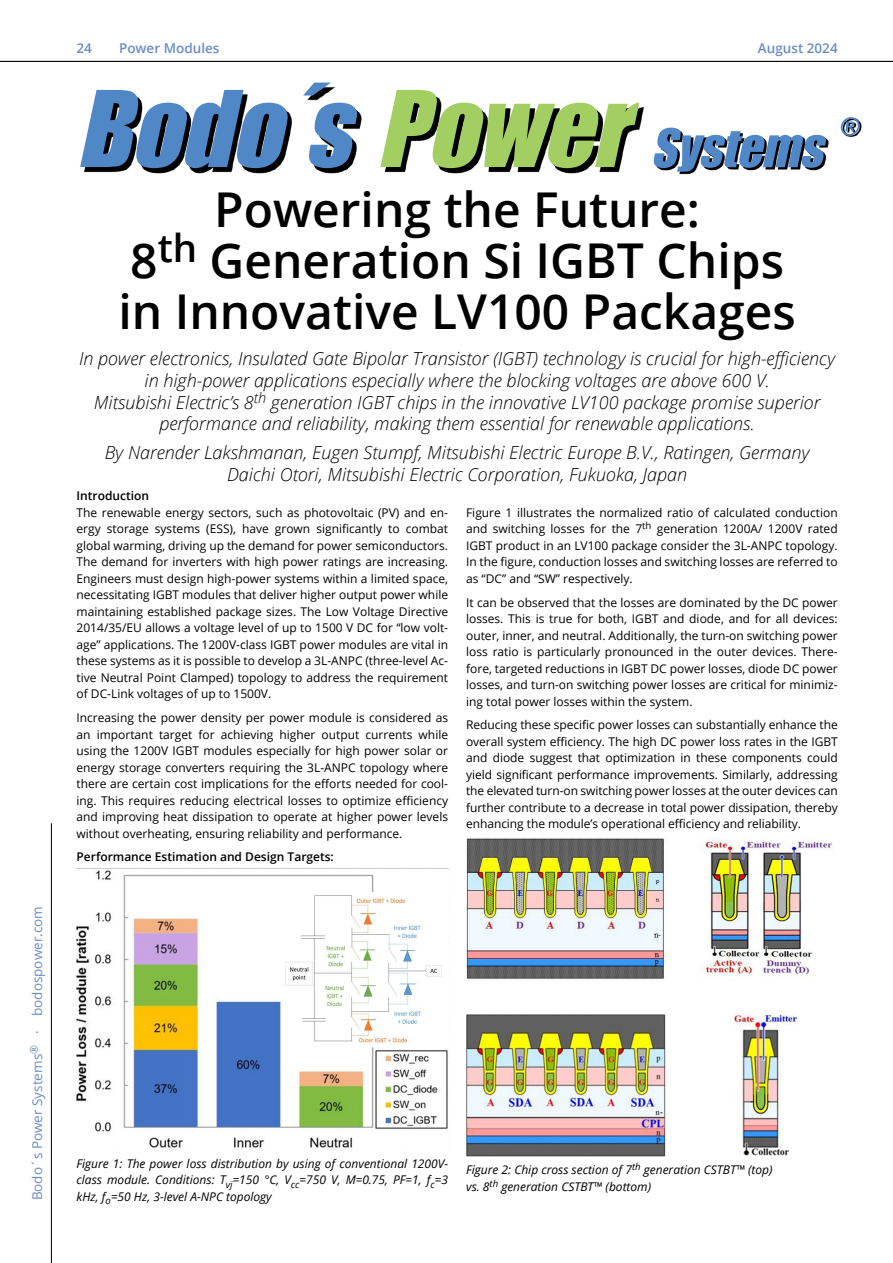
<style>
.page{position:relative;width:893px;height:1263px;background:#fff}
.page>*{position:absolute;margin:0;border:0;box-sizing:border-box;transform-origin:0 0}
.Überschrift{font:600 48px/51px "Open Sans";color:#000;text-align:center}
.Opener{font:italic 300 18px/21.6px "Open Sans";color:#000;text-align:center}
.t1{font:13.5px "Open Sans";color:#6c8cc7}
.Fließtext_ohne_Einzug{font:600 13.5px "Open Sans";color:#6c8cc7}
.Fließtext_ohne_Einzug-2{font:12px/16.5px "Open Sans";color:#000;text-align:justify}
.Fließtext_ohne_Einzug-3{font:italic 12px/16.5px "Open Sans";color:#000;text-align:justify}
.Fließtext_Überschrift{font:600 12px "Open Sans";color:#000}
</style>
<div class="page">
<hr style="left:0;top:61px;width:893px;height:1px;background:#000">
<hr style="left:51px;top:823px;width:1px;height:440px;background:#000">
<img style="left:77px;top:868px;width:371px;height:280px">
<img style="left:466px;top:837px;width:367px;height:319px">
<img style="left:84px;top:82px;width:778px;height:93px">
<img style="left:654px;top:128px;width:172px;height:40px">
<img style="left:840px;top:117px;width:20px;height:19px">
<img style="left:80px;top:83px;width:559px;height:85px">
<p class="Fließtext_ohne_Einzug" style="left:119px;top:39px;width:102px">Power Modules</p>
<p class="Fließtext_ohne_Einzug" style="left:77px;top:39px;width:17px">24</p>
<p class="Fließtext_ohne_Einzug" style="left:758px;top:39px;width:81px">August 2024</p>
<p class="t1" style="left:28px;top:1200px;width:296px;rotate:-90deg">Bodo´s Power Systems<sup>®</sup> · bodospower.com</p>
<p class="Überschrift" style="left:118px;top:183px;width:679px">Powering the Future:<br>8<sup>th</sup> Generation Si IGBT Chips in Innovative LV100 Packages</p>
<p class="Opener" style="left:79px;top:347px;width:758px">In power electronics, Insulated Gate Bipolar Transistor (IGBT) technology is crucial for high-efficiency in high-power applications especially where the blocking voltages are above 600 V.<br>Mitsubishi Electric’s 8<sup>th</sup> generation IGBT chips in the innovative LV100 package promise superior performance and reliability, making them essential for renewable applications.</p>
<p class="Opener" style="left:105px;top:441px;width:706px">By Narender Lakshmanan, Eugen Stumpf, Mitsubishi Electric Europe B.V., Ratingen, Germany<br>Daichi Otori, Mitsubishi Electric Corporation, Fukuoka, Japan</p>
<p class="Fließtext_Überschrift" style="left:77px;top:488px;width:74px">Introduction</p>
<p class="Fließtext_ohne_Einzug-2" style="left:77px;top:504px;width:373px">The renewable energy sectors, such as photovoltaic (PV) and en&shy;ergy storage systems (ESS), have grown significantly to combat global warming, driving up the demand for power semiconductors.<br>The demand for inverters with high power ratings are increasing.<br>Engineers must design high-power systems within a limited space, necessitating IGBT modules that deliver higher output power while maintaining established package sizes. The Low Voltage Directive 2014/35/EU allows a voltage level of up to 1500 V DC for “low volt&shy;age” applications. The 1200V-class IGBT power modules are vital in these systems as it is possible to develop a 3L-ANPC (three-level Ac&shy;tive Neutral Point Clamped) topology to address the requirement of DC-Link voltages of up to 1500V.</p>
<p class="Fließtext_ohne_Einzug-2" style="left:77px;top:709px;width:373px">Increasing the power density per power module is considered as an important target for achieving higher output currents while using the 1200V IGBT modules especially for high power solar or energy storage converters requiring the 3L-ANPC topology where there are certain cost implications for the efforts needed for cool&shy;ing. This requires reducing electrical losses to optimize efficiency and improving heat dissipation to operate at higher power levels without overheating, ensuring reliability and performance.</p>
<p class="Fließtext_Überschrift" style="left:77px;top:849px;width:259px">Performance Estimation and Design Targets:</p>
<p class="Fließtext_ohne_Einzug-2" style="left:466px;top:504px;width:373px">Figure 1 illustrates the normalized ratio of calculated conduction and switching losses for the 7<sup>th</sup> generation 1200A/ 1200V rated IGBT product in an LV100 package consider the 3L-ANPC topology.<br>In the figure, conduction losses and switching losses are referred to as “DC” and “SW” respectively.</p>
<p class="Fließtext_ohne_Einzug-2" style="left:466px;top:594px;width:373px">It can be observed that the losses are dominated by the DC power losses. This is true for both, IGBT and diode, and for all devices: outer, inner, and neutral. Additionally, the turn-on switching power loss ratio is particularly pronounced in the outer devices. There&shy;fore, targeted reductions in IGBT DC power losses, diode DC power losses, and turn-on switching power losses are critical for minimiz&shy;ing total power losses within the system.</p>
<p class="Fließtext_ohne_Einzug-2" style="left:466px;top:716px;width:373px">Reducing these specific power losses can substantially enhance the overall system efficiency. The high DC power loss rates in the IGBT and diode suggest that optimization in these components could yield significant performance improvements. Similarly, addressing the elevated turn-on switching power losses at the outer devices can further contribute to a decrease in total power dissipation, thereby enhancing the module’s operational efficiency and reliability.</p>
<p class="Fließtext_ohne_Einzug-3" style="left:77px;top:1155px;width:373px">Figure 1: The power loss distribution by using of conventional 1200V&shy;class module. Conditions: T<sub>vj</sub>=150 °C, V<sub>cc</sub>=750 V, M=0.75, PF=1, f<sub>c</sub>=3 kHz, f<sub>o</sub>=50 Hz, 3-level A-NPC topology</p>
<p class="Fließtext_ohne_Einzug-3" style="left:466px;top:1161px;width:308px">Figure 2: Chip cross section of 7<sup>th</sup> generation CSTBT™ (top) vs. 8<sup>th</sup> generation CSTBT™ (bottom)</p>
</div>
